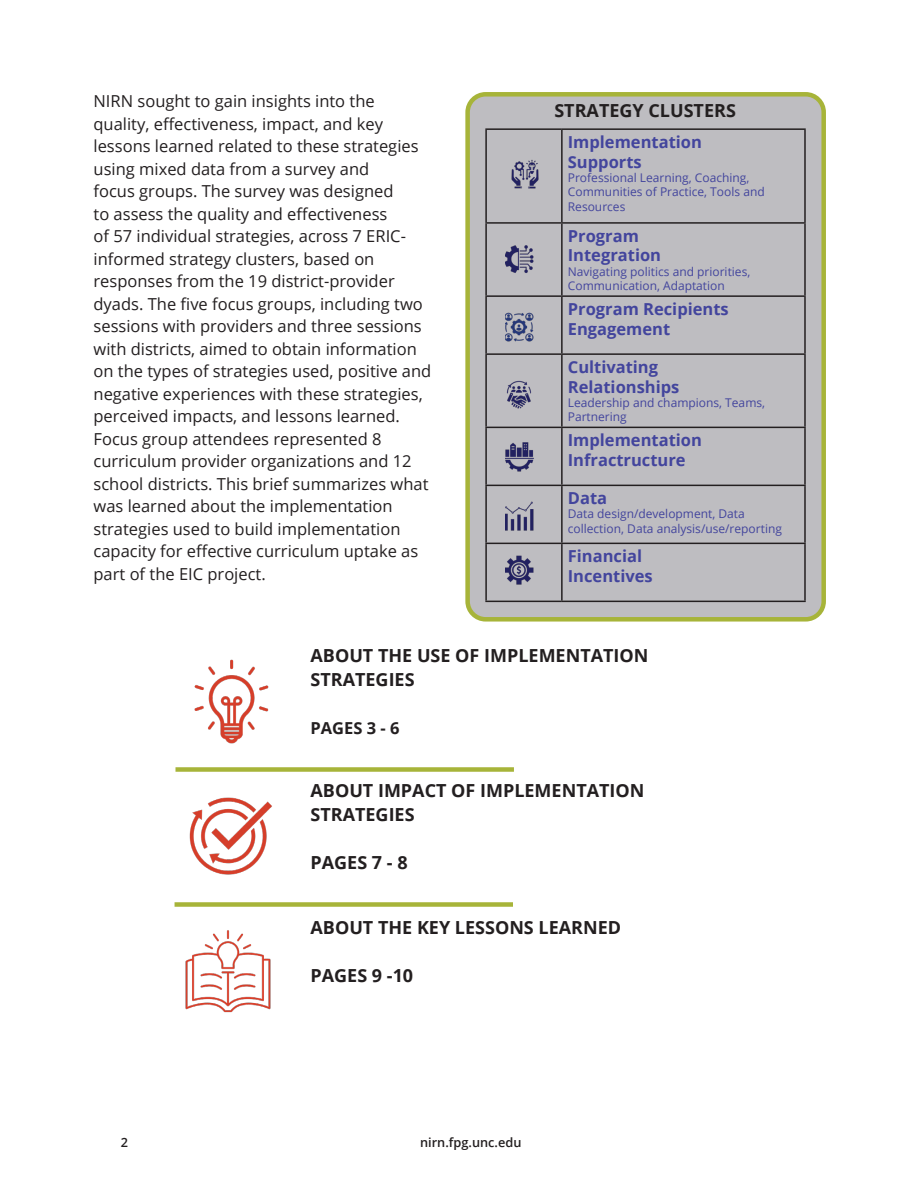
<style>
.page{position:relative;width:918px;height:1188px;background:#fff}
.page>*{position:absolute;margin:0;border:0;box-sizing:border-box;transform-origin:0 0}
.H4_Page_Section_Titl{font:700 18px/24px "Open Sans";color:#231f20}
.body{font:16.5px/22.5px "Open Sans";color:#231f20}
.Page_Section_Number{font:700 16.5px/19.8px "Open Sans";color:#43459d}
.H4_Page_Section_Titl-2{font:700 16.5px "Open Sans";color:#231f20}
.t1{font:600 12.75px "Open Sans";color:#231f20}
.Page_Section_Number-2{font:12px/14.4px "Open Sans";color:#43459d}
</style>
<div class="page">
<div style="left:468px;top:94px;width:356px;height:525px;background:#bebdc1;border-radius:18px"></div>
<div style="left:465px;top:92px;width:361px;height:530px;border:4px solid #a7b439;border-radius:18px"></div>
<img style="left:505px;top:555px;width:29px;height:30px">
<hr style="left:485px;top:128px;width:77px;height:2px;background:#231f20">
<hr style="left:485px;top:130px;width:2px;height:92px;background:#231f20">
<hr style="left:562px;top:128px;width:244px;height:2px;background:#231f20">
<hr style="left:561px;top:130px;width:2px;height:92px;background:#231f20">
<hr style="left:804px;top:130px;width:2px;height:92px;background:#231f20">
<hr style="left:485px;top:222px;width:77px;height:2px;background:#231f20">
<hr style="left:485px;top:224px;width:2px;height:71px;background:#231f20">
<hr style="left:562px;top:222px;width:244px;height:2px;background:#231f20">
<hr style="left:561px;top:224px;width:2px;height:71px;background:#231f20">
<hr style="left:804px;top:224px;width:2px;height:71px;background:#231f20">
<hr style="left:485px;top:295px;width:77px;height:2px;background:#231f20">
<hr style="left:485px;top:297px;width:2px;height:56px;background:#231f20">
<hr style="left:562px;top:295px;width:244px;height:2px;background:#231f20">
<hr style="left:561px;top:297px;width:2px;height:56px;background:#231f20">
<hr style="left:804px;top:297px;width:2px;height:56px;background:#231f20">
<hr style="left:485px;top:353px;width:77px;height:2px;background:#231f20">
<hr style="left:485px;top:355px;width:2px;height:72px;background:#231f20">
<hr style="left:562px;top:353px;width:244px;height:2px;background:#231f20">
<hr style="left:561px;top:355px;width:2px;height:72px;background:#231f20">
<hr style="left:804px;top:355px;width:2px;height:72px;background:#231f20">
<hr style="left:485px;top:427px;width:77px;height:1px;background:#231f20">
<hr style="left:485px;top:428px;width:2px;height:57px;background:#231f20">
<hr style="left:562px;top:427px;width:244px;height:1px;background:#231f20">
<hr style="left:561px;top:428px;width:2px;height:57px;background:#231f20">
<hr style="left:804px;top:428px;width:2px;height:57px;background:#231f20">
<hr style="left:485px;top:485px;width:77px;height:1px;background:#231f20">
<hr style="left:485px;top:486px;width:2px;height:57px;background:#231f20">
<hr style="left:562px;top:485px;width:244px;height:1px;background:#231f20">
<hr style="left:561px;top:486px;width:2px;height:57px;background:#231f20">
<hr style="left:804px;top:486px;width:2px;height:57px;background:#231f20">
<hr style="left:485px;top:543px;width:77px;height:1px;background:#231f20">
<hr style="left:485px;top:544px;width:2px;height:57px;background:#231f20">
<hr style="left:562px;top:543px;width:244px;height:1px;background:#231f20">
<hr style="left:561px;top:544px;width:2px;height:57px;background:#231f20">
<hr style="left:804px;top:544px;width:2px;height:57px;background:#231f20">
<hr style="left:485px;top:601px;width:77px;height:1px;background:#231f20">
<hr style="left:562px;top:601px;width:244px;height:1px;background:#231f20">
<img style="left:511px;top:160px;width:28px;height:29px">
<img style="left:505px;top:245px;width:29px;height:28px">
<img style="left:505px;top:312px;width:29px;height:30px">
<img style="left:506px;top:380px;width:25px;height:29px">
<img style="left:505px;top:442px;width:29px;height:30px">
<img style="left:505px;top:501px;width:29px;height:30px">
<img style="left:185px;top:930px;width:86px;height:83px">
<img style="left:194px;top:659px;width:75px;height:85px">
<img style="left:189px;top:797px;width:83px;height:78px">
<div style="left:176px;top:767px;width:338px;height:5px;background:#a7b439"></div>
<div style="left:175px;top:902px;width:338px;height:5px;background:#a7b439"></div>
<p class="body" style="left:94px;top:89px;width:339px">NIRN sought to gain insights into the quality, effectiveness, impact, and key lessons learned related to these strategies using mixed data from a survey and<br>focus groups. The survey was designed<br>to assess the quality and effectiveness<br>of 57 individual strategies, across 7 ERIC&shy;informed strategy clusters, based on responses from the 19 district-provider dyads. The five focus groups, including two sessions with providers and three sessions with districts, aimed to obtain information on the types of strategies used, positive and negative experiences with these strategies, perceived impacts, and lessons learned.<br>Focus group attendees represented 8 curriculum provider organizations and 12 school districts. This brief summarizes what was learned about the implementation strategies used to build implementation capacity for effective curriculum uptake as part of the EIC project.</p>
<p class="H4_Page_Section_Titl" style="left:554px;top:98px;width:183px">STRATEGY CLUSTERS</p>
<p class="Page_Section_Number" style="left:568px;top:131px;width:136px">Implementation</p>
<p class="Page_Section_Number" style="left:568px;top:151px;width:75px">Supports</p>
<p class="Page_Section_Number-2" style="left:568px;top:170px;width:198px">Professional Learning, Coaching,<br>Communities of Practice, Tools and<br>Resources</p>
<p class="Page_Section_Number" style="left:568px;top:225px;width:73px">Program</p>
<p class="Page_Section_Number" style="left:568px;top:245px;width:95px">Integration</p>
<p class="Page_Section_Number-2" style="left:568px;top:264px;width:184px">Navigating politics and priorities,<br>Communication, Adaptation</p>
<p class="Page_Section_Number" style="left:568px;top:298px;width:162px">Program Recipients<br>Engagement</p>
<p class="Page_Section_Number" style="left:568px;top:356px;width:92px">Cultivating</p>
<p class="Page_Section_Number" style="left:568px;top:376px;width:113px">Relationships</p>
<p class="Page_Section_Number-2" style="left:568px;top:395px;width:199px">Leadership and champions, Teams,<br>Partnering</p>
<p class="Page_Section_Number" style="left:568px;top:430px;width:136px">Implementation<br>Infractructure</p>
<p class="Page_Section_Number" style="left:568px;top:488px;width:41px">Data</p>
<p class="Page_Section_Number-2" style="left:568px;top:507px;width:216px">Data design/development, Data collection, Data analysis/use/reporting</p>
<p class="Page_Section_Number" style="left:568px;top:546px;width:76px">Financial</p>
<p class="Page_Section_Number" style="left:568px;top:565px;width:86px">Incentives</p>
<p class="H4_Page_Section_Titl" style="left:310px;top:643px;width:340px">ABOUT THE USE OF IMPLEMENTATION<br>STRATEGIES</p>
<p class="H4_Page_Section_Titl-2" style="left:310px;top:716px;width:91px">PAGES 3 - 6</p>
<p class="H4_Page_Section_Titl" style="left:310px;top:778px;width:336px">ABOUT IMPACT OF IMPLEMENTATION<br>STRATEGIES</p>
<p class="H4_Page_Section_Titl" style="left:310px;top:850px;width:99px">PAGES 7 - 8</p>
<p class="H4_Page_Section_Titl" style="left:310px;top:915px;width:312px">ABOUT THE KEY LESSONS LEARNED</p>
<p class="H4_Page_Section_Titl" style="left:310px;top:963px;width:104px">PAGES 9 -10</p>
<p class="t1" style="left:121px;top:1134px;width:9px">2</p>
<p class="t1" style="left:420px;top:1134px;width:103px">nirn.fpg.unc.edu</p>
</div>
